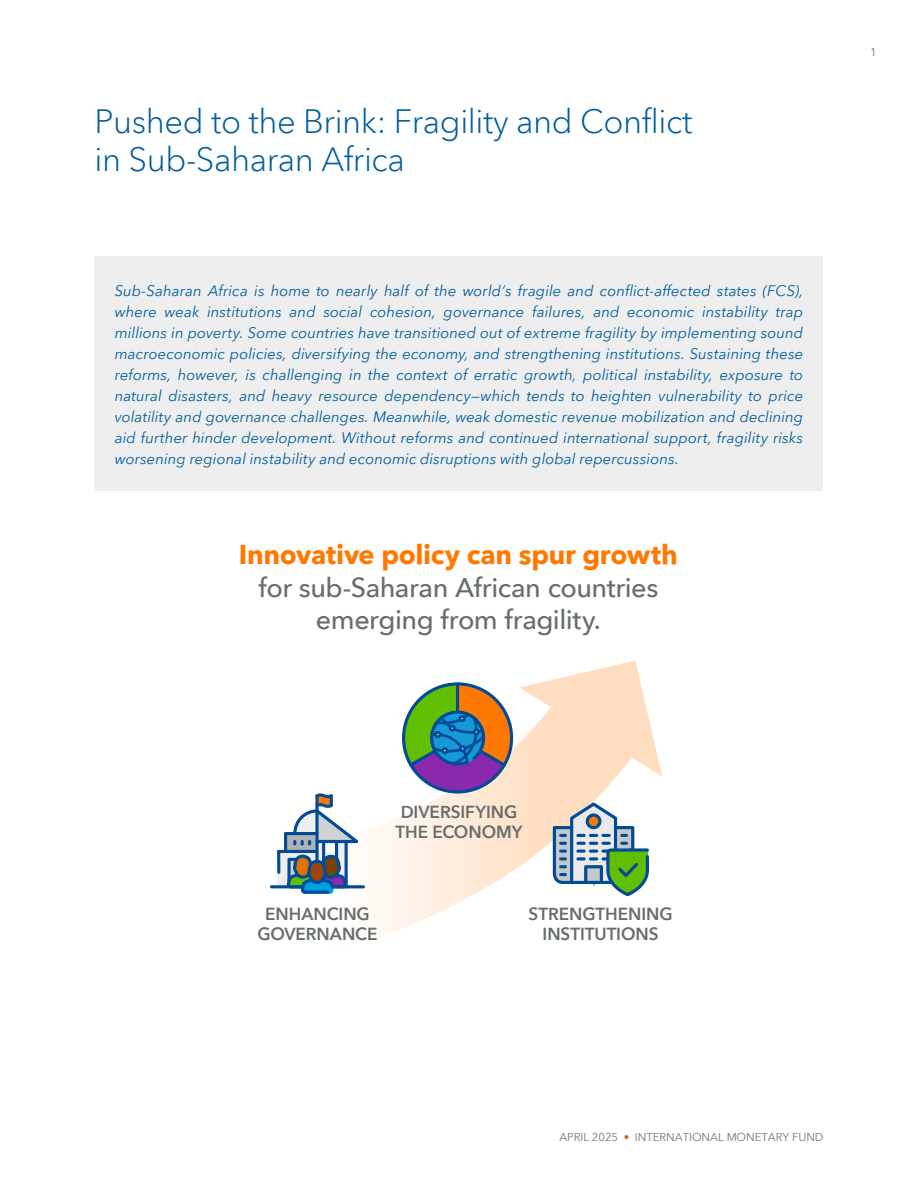
<style>
.page{position:relative;width:918px;height:1188px;background:#fff}
.page>*{position:absolute;margin:0;border:0;box-sizing:border-box;transform-origin:0 0}
.Heading_1_Chapter_Title{font:300 33px/38px "Avenir Next World";letter-spacing:-.015em;color:#005e9e}
.t1{font:500 27px/32.4px "Avenir Next World";letter-spacing:-.02em;color:#676e6d;text-align:center}
.t2{font:600 17.1px/20.1px "Avenir Next World";letter-spacing:-.005em;color:#676e6d;text-align:center}
.Intro_Paragraph__follows_Chapter_Title{font:italic 15px/21px "Avenir Next World";letter-spacing:.005em;color:#005e9e;text-align:justify}
.t3{font:11.25px "Avenir Next World";color:#70757a}
.s1{font-weight:700;color:#ff7900}
.s2{color:#c96418}
</style>
<div class="page">
<div style="left:94px;top:256px;width:730px;height:235px;background:#eee"></div>
<svg style="left:269px;top:723px;width:348px;height:216px"></svg>
<svg style="left:519px;top:661px;width:143px;height:115px"></svg>
<svg style="left:551px;top:800px;width:98px;height:98px"></svg>
<hr style="left:271px;top:885px;width:32px;height:3px;background:#024b96">
<svg style="left:277px;top:792px;width:89px;height:147px"></svg>
<svg style="left:403px;top:683px;width:108px;height:118px"></svg>
<div style="left:473px;top:728px;width:7px;height:7px;border:3px solid #024b96;border-radius:50%"></div>
<p class="Heading_1_Chapter_Title" style="left:94px;top:103px;width:599px">Pushed to the Brink: Fragility and Conflict in Sub-Saharan Africa</p>
<p class="Intro_Paragraph__follows_Chapter_Title" style="left:115px;top:279px;width:690px">Sub-Saharan Africa is home to nearly half of the world’s fragile and conflict-affected states (FCS), where weak institutions and social cohesion, governance failures, and economic instability trap millions in poverty. Some countries have transitioned out of extreme fragility by implementing sound macroeconomic policies, diversifying the economy, and strengthening institutions. Sustaining these reforms, however, is challenging in the context of erratic growth, political instability, exposure to natural disasters, and heavy resource dependency—which tends to heighten vulnerability to price volatility and governance challenges. Meanwhile, weak domestic revenue mobilization and declining aid further hinder development. Without reforms and continued international support, fragility risks worsening regional instability and economic disruptions with global repercussions.</p>
<p class="t1" style="left:239px;top:539px;width:440px"><span class="s1">Innovative policy can spur growth </span>for sub-Saharan African countries emerging from fragility.</p>
<p class="t2" style="left:396px;top:802px;width:129px">DIVERSIFYING<br>THE ECONOMY</p>
<p class="t2" style="left:257px;top:904px;width:122px">ENHANCING<br>GOVERNANCE</p>
<p class="t2" style="left:529px;top:904px;width:146px">STRENGTHENING<br>INSTITUTIONS</p>
<p class="t3" style="left:870px;top:43px;width:8px">1</p>
<p class="t3" style="left:559px;top:1128px;width:266px">APRIL 2025 <span class="s2">•</span> INTERNATIONAL MONETARY FUND</p>
</div>
